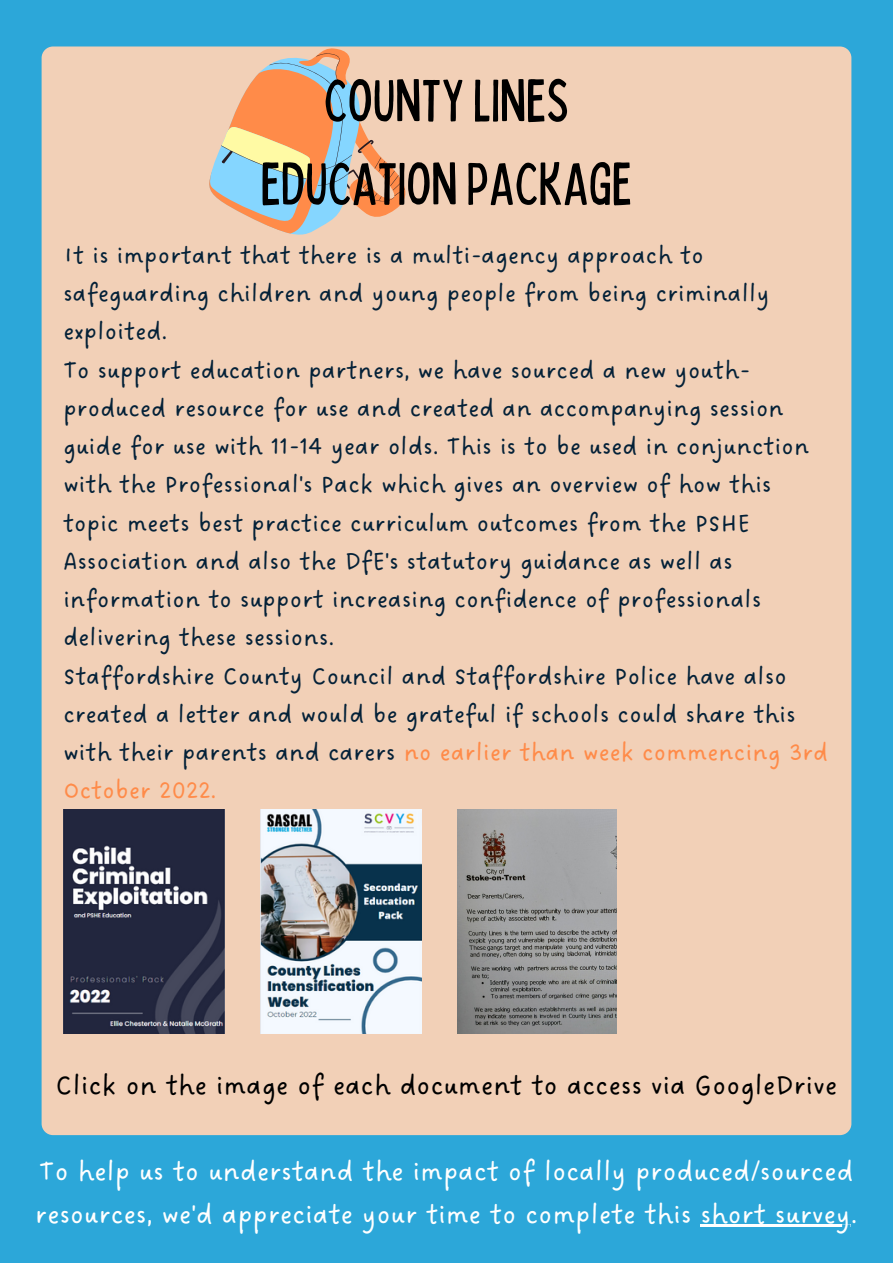
<style>
.page{position:relative;width:893px;height:1264px;background:#fff}
.page>*{position:absolute;margin:0;border:0;box-sizing:border-box;transform-origin:0 0}
.t1{font:condensed 60px/83.2px "Bobby Jones";color:#000;text-align:center}
.t2{font:28.95px/42.8px "DO Sans Regular";letter-spacing:.01em;color:#fff}
.t3{font:28.95px "DO Sans Regular";letter-spacing:.01em;color:#000}
.t4{font:25.95px/38.2px "DO Sans Regular";letter-spacing:.01em;color:#042138}
.s1{color:#ff8b49}
</style>
<div class="page">
<div style="left:0;top:0;width:892px;height:1262px;background:#2ca7d9"></div>
<div style="left:42px;top:46px;width:809px;height:1089px;background:#f2d0b7;border-radius:11px"></div>
<svg style="left:191px;top:46px;width:243px;height:189px"></svg>
<img style="left:63px;top:809px;width:161px;height:224px">
<img style="left:261px;top:809px;width:160px;height:224px">
<img style="left:457px;top:809px;width:159px;height:224px">
<hr style="left:700px;top:1224px;width:150px;height:3px;background:#fff">
<h1 class="t1" style="left:261px;top:56px;width:373px">COUNTYLINES<br>EDUCATION PACKAGE</h1>
<p class="t4" style="left:63px;top:237px;width:766px">It is important that there is a multi-agency approach to safeguarding children and young people from being criminally exploited.<br>To support education partners, we have sourced a new youth&shy;produced resource for use and created an accompanying session guide for use with 11-14 year olds. This is to be used in conjunction with the Professional's Pack which gives an overview of how this topic meets best practice curriculum outcomes from the PSHE Association and also the DfE's statutory guidance as well as information to support increasing confidence of professionals delivering these sessions.<br>Staffordshire County Council and Staffordshire Police have also created a letter and would be grateful if schools could share this with their parents and carers <span class="s1">no earlier than week commencing 3rd October 2022.</span></p>
<p class="t3" style="left:56px;top:1068px;width:783px">Click on the image of each document to access via GoogleDrive</p>
<p class="t2" style="left:35px;top:1151px;width:823px">To help us to understand the impact of locally produced/sourced resources, we'd appreciate your time to complete this short survey.</p>
</div>
